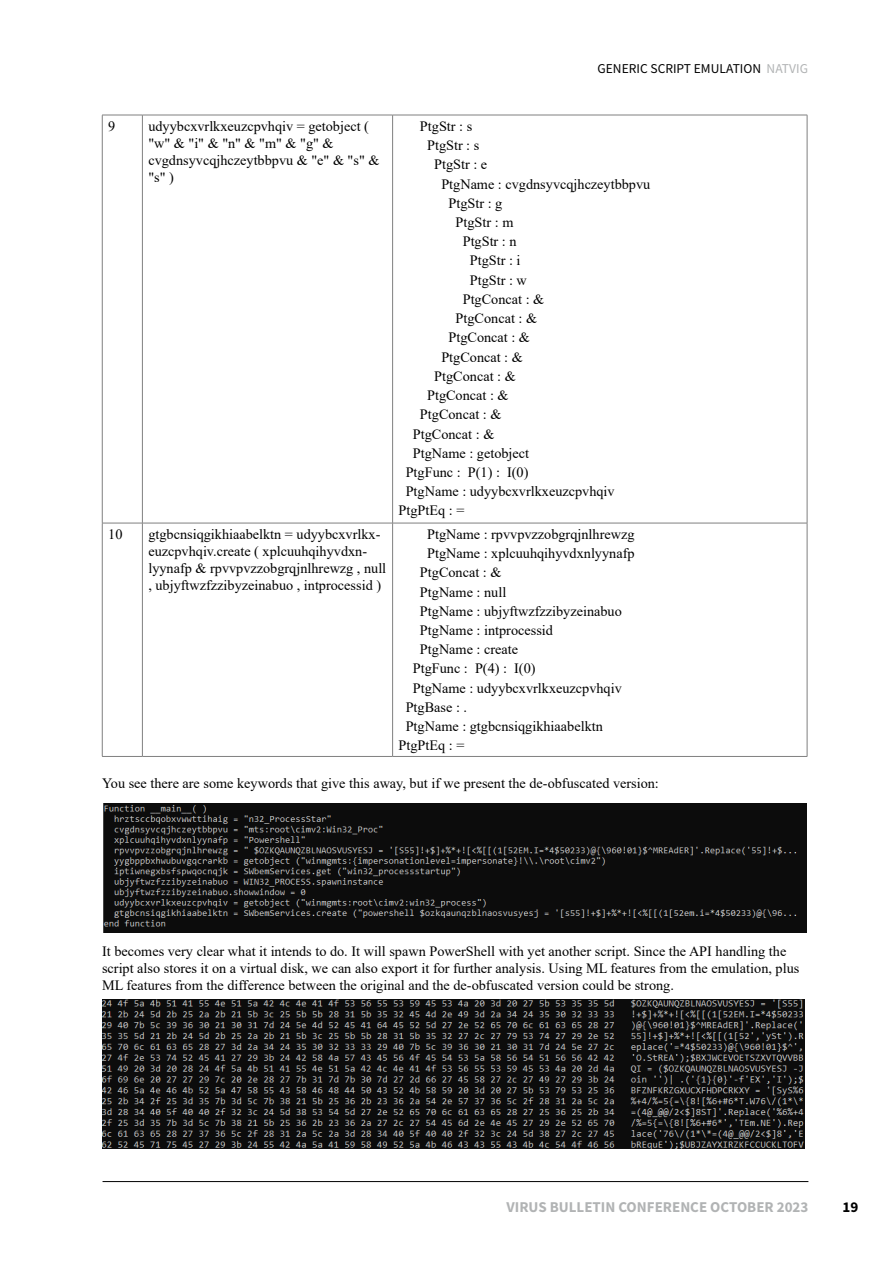
<style>
.page{position:relative;width:893px;height:1263px;background:#fff}
.page>*{position:absolute;margin:0;border:0;box-sizing:border-box;transform-origin:0 0}
.t1{font:700 15px "Source Sans Pro";color:#b1b3b4}
.t2{font:700 15px "Source Sans Pro";color:#000}
.t3{font:14.25px/17.1px "Times New Roman";color:#000}
.t4{font:13.5px "Source Sans Pro";color:#000}
.s1{color:#b1b3b4}
</style>
<div class="page">
<hr style="left:103px;top:1181px;width:705px;height:1px;background:#000">
<hr style="left:102px;top:115px;width:40px;height:1px;background:#808080">
<hr style="left:102px;top:115px;width:1px;height:408px;background:#808080">
<hr style="left:142px;top:115px;width:251px;height:1px;background:#808080">
<hr style="left:142px;top:115px;width:1px;height:408px;background:#808080">
<hr style="left:393px;top:115px;width:414px;height:1px;background:#808080">
<hr style="left:392px;top:115px;width:1px;height:408px;background:#808080">
<hr style="left:807px;top:115px;width:1px;height:408px;background:#808080">
<hr style="left:102px;top:523px;width:40px;height:1px;background:#808080">
<hr style="left:102px;top:523px;width:1px;height:233px;background:#808080">
<hr style="left:142px;top:523px;width:251px;height:1px;background:#808080">
<hr style="left:142px;top:523px;width:1px;height:233px;background:#808080">
<hr style="left:393px;top:523px;width:414px;height:1px;background:#808080">
<hr style="left:392px;top:523px;width:1px;height:233px;background:#808080">
<hr style="left:807px;top:523px;width:1px;height:233px;background:#808080">
<hr style="left:102px;top:756px;width:40px;height:1px;background:#808080">
<hr style="left:142px;top:756px;width:251px;height:1px;background:#808080">
<hr style="left:393px;top:756px;width:414px;height:1px;background:#808080">
<img style="left:104px;top:804px;width:702px;height:128px">
<img style="left:102px;top:999px;width:702px;height:149px">
<p class="t4" style="left:597px;top:60px;width:212px">GENERIC SCRIPT EMULATION <span class="s1">NATVIG</span></p>
<p class="t3" style="left:108px;top:117px;width:9px">9</p>
<p class="t3" style="left:148px;top:117px;width:233px">udyybcxvrlkxeuzcpvhqiv = getobject ( "w" &amp; "i" &amp; "n" &amp; "m" &amp; "g" &amp; cvgdnsyvcqjhczeytbbpvu &amp; "e" &amp; "s" &amp; "s" )</p>
<p class="t3" style="left:420px;top:117px;width:54px">PtgStr : s</p>
<p class="t3" style="left:427px;top:136px;width:54px">PtgStr : s</p>
<p class="t3" style="left:434px;top:156px;width:55px">PtgStr : e</p>
<p class="t3" style="left:441px;top:175px;width:210px">PtgName : cvgdnsyvcqjhczeytbbpvu</p>
<p class="t3" style="left:448px;top:194px;width:55px">PtgStr : g</p>
<p class="t3" style="left:456px;top:213px;width:59px">PtgStr : m</p>
<p class="t3" style="left:463px;top:232px;width:55px">PtgStr : n</p>
<p class="t3" style="left:470px;top:252px;width:52px">PtgStr : i</p>
<p class="t3" style="left:470px;top:271px;width:59px">PtgStr : w</p>
<p class="t3" style="left:463px;top:290px;width:83px">PtgConcat : &amp;</p>
<p class="t3" style="left:456px;top:309px;width:83px">PtgConcat : &amp;</p>
<p class="t3" style="left:448px;top:329px;width:83px">PtgConcat : &amp;</p>
<p class="t3" style="left:441px;top:348px;width:83px">PtgConcat : &amp;</p>
<p class="t3" style="left:434px;top:367px;width:83px">PtgConcat : &amp;</p>
<p class="t3" style="left:427px;top:386px;width:83px">PtgConcat : &amp;</p>
<p class="t3" style="left:420px;top:405px;width:83px">PtgConcat : &amp;</p>
<p class="t3" style="left:413px;top:425px;width:83px">PtgConcat : &amp;</p>
<p class="t3" style="left:413px;top:444px;width:118px">PtgName : getobject</p>
<p class="t3" style="left:406px;top:463px;width:124px">PtgFunc : P(1) : I(0)</p>
<p class="t3" style="left:406px;top:482px;width:210px">PtgName : udyybcxvrlkxeuzcpvhqiv</p>
<p class="t3" style="left:399px;top:502px;width:67px">PtgPtEq : =</p>
<p class="t3" style="left:108px;top:525px;width:16px">10</p>
<p class="t3" style="left:148px;top:525px;width:239px">gtgbcnsiqgikhiaabelktn = udyybcxvrlkx&shy;euzcpvhqiv.create ( xplcuuhqihyvdxn&shy;lyynafp &amp; rpvvpvzzobgrqjnlhrewzg , null , ubjyftwzfzzibyzeinabuo , intprocessid )</p>
<p class="t3" style="left:427px;top:525px;width:209px">PtgName : rpvvpvzzobgrqjnlhrewzg</p>
<p class="t3" style="left:427px;top:544px;width:209px">PtgName : xplcuuhqihyvdxnlyynafp</p>
<p class="t3" style="left:420px;top:563px;width:83px">PtgConcat : &amp;</p>
<p class="t3" style="left:420px;top:583px;width:88px">PtgName : null</p>
<p class="t3" style="left:420px;top:602px;width:203px">PtgName : ubjyftwzfzzibyzeinabuo</p>
<p class="t3" style="left:420px;top:621px;width:134px">PtgName : intprocessid</p>
<p class="t3" style="left:420px;top:640px;width:100px">PtgName : create</p>
<p class="t3" style="left:413px;top:660px;width:124px">PtgFunc : P(4) : I(0)</p>
<p class="t3" style="left:413px;top:679px;width:210px">PtgName : udyybcxvrlkxeuzcpvhqiv</p>
<p class="t3" style="left:406px;top:698px;width:63px">PtgBase : .</p>
<p class="t3" style="left:406px;top:717px;width:199px">PtgName : gtgbcnsiqgikhiaabelktn</p>
<p class="t3" style="left:399px;top:737px;width:67px">PtgPtEq : =</p>
<p class="t3" style="left:102px;top:774px;width:558px">You see there are some keywords that give this away, but if we present the de-obfuscated version:</p>
<p class="t3" style="left:102px;top:942px;width:699px">It becomes very clear what it intends to do. It will spawn PowerShell with yet another script. Since the API handling the script also stores it on a virtual disk, we can also export it for further analysis. Using ML features from the emulation, plus<br>ML features from the difference between the original and the de-obfuscated version could be strong.</p>
<p class="t1" style="left:507px;top:1196px;width:303px">VIRUS BULLETIN CONFERENCE OCTOBER 2023</p>
<p class="t2" style="left:842px;top:1196px;width:17px">19</p>
</div>
